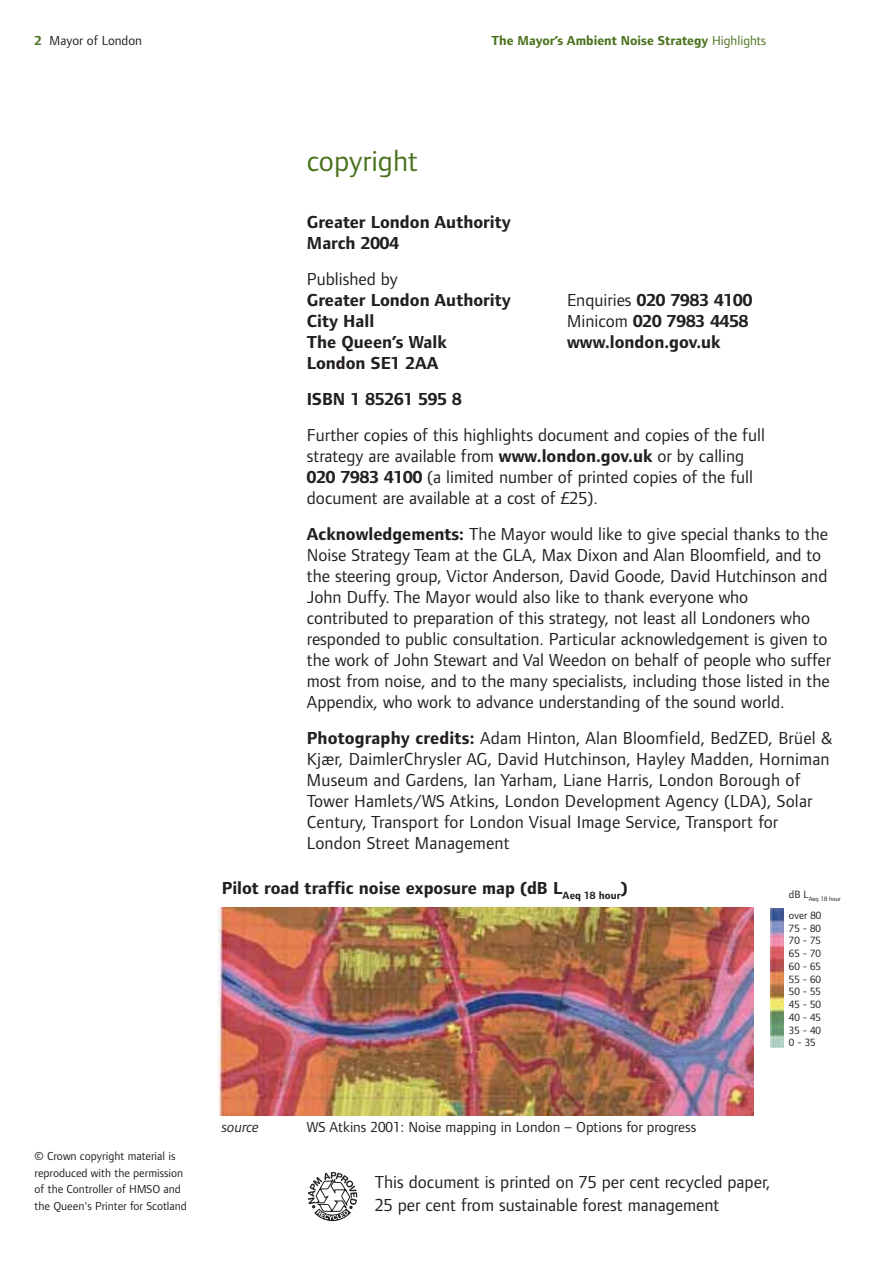
<style>
.page{position:relative;width:893px;height:1263px;background:#fff}
.page>*{position:absolute;margin:0;border:0;box-sizing:border-box;transform-origin:0 0}
.t1{font:30px "Foundry Form Sans";color:#4b721d}
.t2{font:18px/21px "Foundry Form Sans";color:#231f20}
.t3{font:700 18px/21px "Foundry Form Sans";color:#231f20}
.t4{font:15px "Foundry Form Sans";color:#231f20}
.t5{font:italic 15px "Foundry Form Sans";color:#231f20}
.t6{font:700 13.5px "Foundry Form Sans";color:#4b721d}
.t7{font:13.5px "Foundry Form Sans";color:#231f20}
.t8{font:12px/16.5px "Foundry Form Sans";color:#231f20}
.t9{font:10.95px/12.8px "Foundry Form Sans";color:#231f20;text-align:justify}
.t10{font:6.6px "Foundry Form Sans";color:#231f20}
.s1{font-weight:700;color:#4b721d}
.s2{font-weight:400}
.s3{font-weight:700}
</style>
<div class="page">
<svg style="left:307px;top:1172px;width:51px;height:50px"></svg>
<img style="left:218px;top:908px;width:535px;height:208px">
<img style="left:770px;top:909px;width:13px;height:139px">
<p class="t7" style="left:35px;top:35px;width:109px"><span class="s1">2</span> Mayor of London</p>
<p class="t6" style="left:491px;top:35px;width:276px">The Mayor’s Ambient Noise Strategy <span class="s2">Highlights</span></p>
<h1 class="t1" style="left:307px;top:150px;width:113px">copyright</h1>
<p class="t3" style="left:307px;top:213px;width:205px">Greater London Authority<br>March 2004</p>
<p class="t2" style="left:307px;top:270px;width:92px">Published by</p>
<p class="t3" style="left:307px;top:291px;width:205px">Greater London Authority</p>
<p class="t3" style="left:567px;top:291px;width:187px"><span class="s2">Enquiries</span> 020 7983 4100</p>
<p class="t3" style="left:307px;top:312px;width:69px">City Hall</p>
<p class="t3" style="left:567px;top:312px;width:183px"><span class="s2">Minicom</span> 020 7983 4458</p>
<p class="t3" style="left:307px;top:333px;width:141px">The Queen’s Walk</p>
<p class="t3" style="left:567px;top:333px;width:155px">www.london.gov.uk</p>
<p class="t3" style="left:307px;top:347px;width:156px;line-height:36px">London SE1 2AA<br>ISBN 1 85261 595 8</p>
<p class="t2" style="left:307px;top:426px;width:459px">Further copies of this highlights document and copies of the full strategy are available from <span class="s3">www.london.gov.uk</span> or by calling <span class="s3">020 7983 4100</span> (a limited number of printed copies of the full document are available at a cost of £25).</p>
<p class="t2" style="left:307px;top:525px;width:525px"><span class="s3">Acknowledgements:</span> The Mayor would like to give special thanks to the Noise Strategy Team at the GLA, Max Dixon and Alan Bloomfield, and to the steering group, Victor Anderson, David Goode, David Hutchinson and John Duffy. The Mayor would also like to thank everyone who contributed to preparation of this strategy, not least all Londoners who responded to public consultation. Particular acknowledgement is given to the work of John Stewart and Val Weedon on behalf of people who suffer most from noise, and to the many specialists, including those listed in the Appendix, who work to advance understanding of the sound world.</p>
<p class="t2" style="left:307px;top:729px;width:527px"><span class="s3">Photography credits:</span> Adam Hinton, Alan Bloomfield, BedZED, Brüel &amp; Kjær, DaimlerChrysler AG, David Hutchinson, Hayley Madden, Horniman Museum and Gardens, Ian Yarham, Liane Harris, London Borough of Tower Hamlets/WS Atkins, London Development Agency (LDA), Solar Century, Transport for London Visual Image Service, Transport for London Street Management</p>
<p class="t8" style="left:35px;top:1149px;width:154px">© Crown copyright material is reproduced with the permission of the Controller of HMSO and the Queen's Printer for Scotland</p>
<p class="t3" style="left:222px;top:879px;width:407px">Pilot road traffic noise exposure map (dB L<sub>Aeq</sub> <sub>18</sub> <sub>hour</sub>)</p>
<p class="t10" style="left:789px;top:897px;width:53px"><sup>dB</sup> <sup>L</sup>Aeq 18 hour</p>
<p class="t9" style="left:789px;top:910px;width:34px">over 80<br>75 - 80<br>70 - 75<br>65 - 70<br>60 - 65<br>55 - 60<br>50 - 55<br>45 - 50<br>40 - 45<br>35 - 40<br>0 - 35</p>
<p class="t5" style="left:222px;top:1122px;width:39px">source</p>
<p class="t4" style="left:307px;top:1122px;width:391px">WS Atkins 2001: Noise mapping in London – Options for progress</p>
<p class="t2" style="left:375px;top:1173px;width:397px;line-height:22.5px">This document is printed on 75 per cent recycled paper,<br>25 per cent from sustainable forest management</p>
</div>
